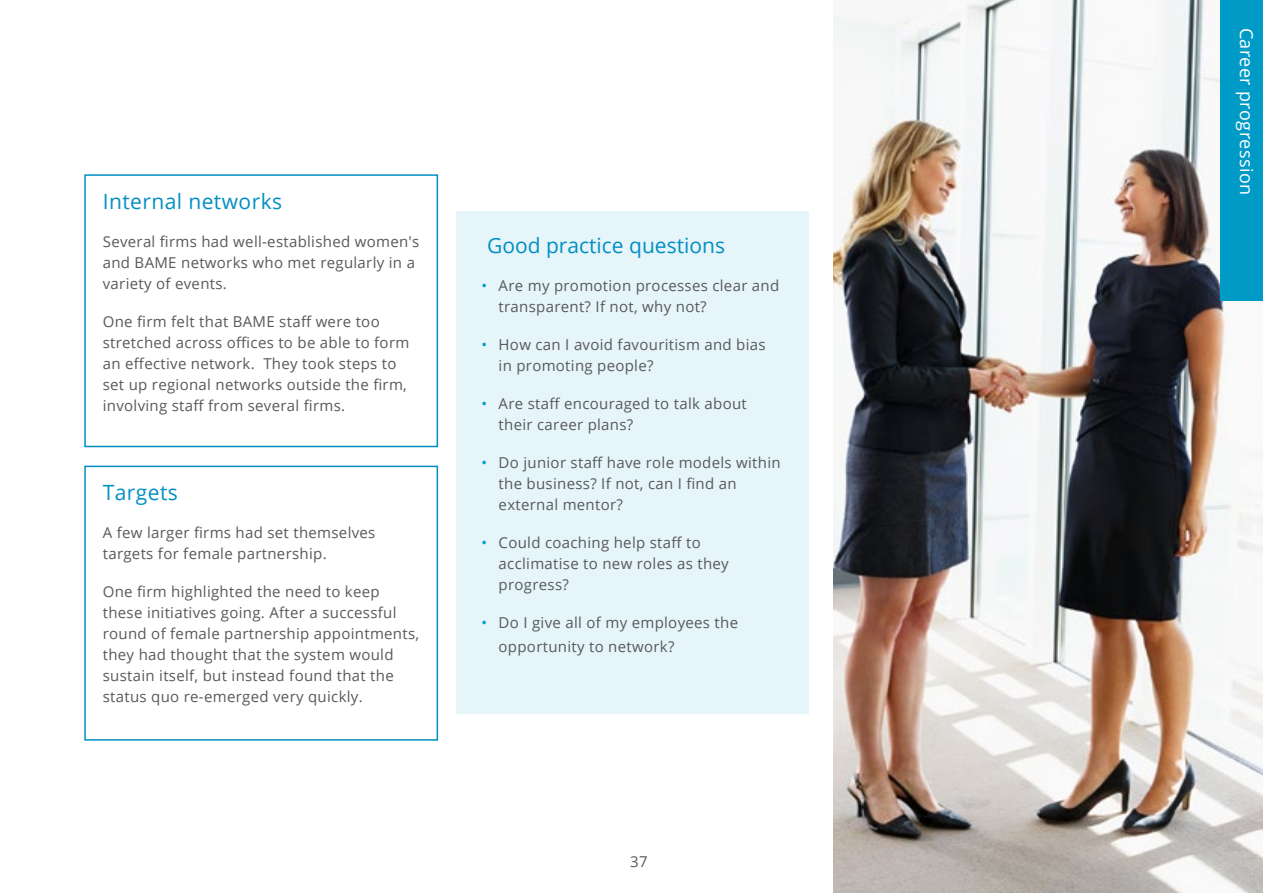
<style>
.page{position:relative;width:1263px;height:893px;background:#fff}
.page>*{position:absolute;margin:0;border:0;box-sizing:border-box;transform-origin:0 0}
.t1{font:21px "Open Sans";letter-spacing:.02em;color:#008fc3}
.t2{font:21px "Open Sans";color:#008fc3}
.t3{font:18px "Open Sans";letter-spacing:.02em;color:#fff}
.t4{font:15px/21px "Open Sans";letter-spacing:.02em;color:#58595b}
.s1{color:#009ac7}
</style>
<div class="page">
<img style="left:833px;top:0;width:430px;height:893px">
<div style="left:84px;top:174px;width:354px;height:273px;border:2px solid #008fc3"></div>
<div style="left:84px;top:466px;width:354px;height:275px;border:2px solid #008fc3"></div>
<div style="left:456px;top:212px;width:352px;height:502px;background:#e6f5f9"></div>
<div style="left:1220px;top:0;width:43px;height:300px;background:#009ac7"></div>
<h1 class="t1" style="left:103px;top:187px;width:181px">Internal networks</h1>
<p class="t4" style="left:103px;top:231px;width:318px">Several firms had well-established women's and BAME networks who met regularly in a variety of events.</p>
<p class="t4" style="left:103px;top:311px;width:308px">One firm felt that BAME staff were too stretched across offices to be able to form an effective network. They took steps to set up regional networks outside the firm, involving staff from several firms.</p>
<h1 class="t1" style="left:103px;top:478px;width:77px">Targets</h1>
<p class="t4" style="left:103px;top:522px;width:274px">A few larger firms had set themselves targets for female partnership.</p>
<p class="t4" style="left:103px;top:581px;width:318px">One firm highlighted the need to keep these initiatives going. After a successful round of female partnership appointments, they had thought that the system would sustain itself, but instead found that the status quo re-emerged very quickly.</p>
<h1 class="t2" style="left:487px;top:231px;width:239px">Good practice questions</h1>
<p class="t4" style="left:499px;top:275px;width:282px;text-indent:-17px"><span class="s1">•</span> Are my promotion processes clear and transparent? If not, why not?</p>
<p class="t4" style="left:499px;top:334px;width:269px;text-indent:-17px"><span class="s1">•</span> How can I avoid favouritism and bias in promoting people?</p>
<p class="t4" style="left:499px;top:393px;width:250px;text-indent:-17px"><span class="s1">•</span> Are staff encouraged to talk about their career plans?</p>
<p class="t4" style="left:499px;top:452px;width:284px;text-indent:-17px"><span class="s1">•</span> Do junior staff have role models within the business? If not, can I find an external mentor?</p>
<p class="t4" style="left:499px;top:532px;width:232px;text-indent:-17px"><span class="s1">•</span> Could coaching help staff to acclimatise to new roles as they progress?</p>
<p class="t4" style="left:499px;top:610px;width:241px;line-height:24px;text-indent:-17px"><span class="s1">•</span> Do I give all of my employees the opportunity to network?</p>
<p class="t4" style="left:630px;top:850px;width:19px">37</p>
<p class="t3" style="left:1259px;top:28px;width:169px;rotate:90deg">Career progression</p>
</div>
